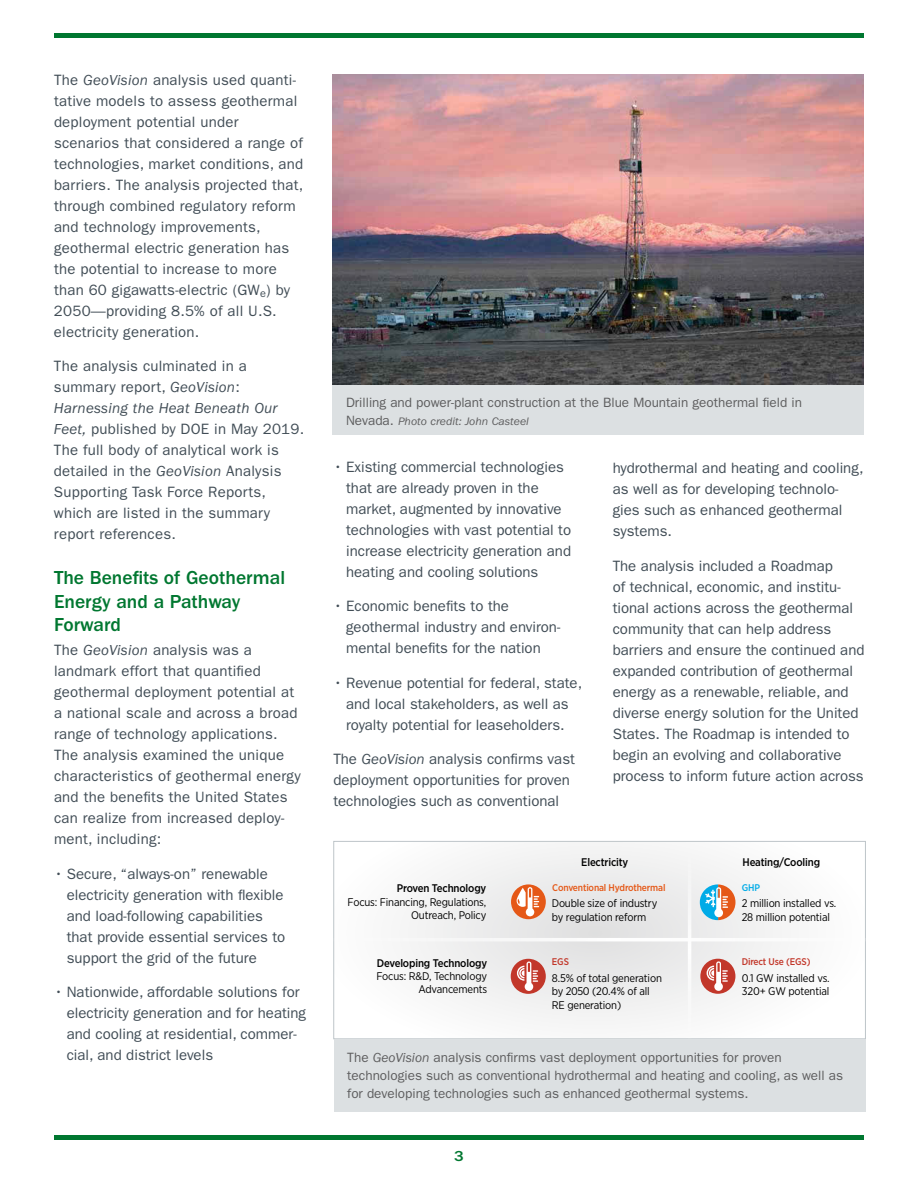
<style>
.page{position:relative;width:918px;height:1188px;background:#fff}
.page>*{position:absolute;margin:0;border:0;box-sizing:border-box;transform-origin:0 0}
.t1{font:500 19.5px/23.2px "ITC Franklin Gothic Std";color:#007730}
.t2{font:15px/21px "ITC Franklin Gothic Std";color:#414d56}
.t3{font:500 15px "ITC Franklin Gothic Std";color:#007730;scale:1.1 1}
.t4{font:13.5px/18px "ITC Franklin Gothic Std";color:#5e5e5f}
.t5{font:italic 11.25px "ITC Franklin Gothic Std";color:#5e5e5f;scale:1.05 1}
.t6{font:11.1px/13.8px "Gotham Narrow";letter-spacing:-.015em;color:#000}
.t7{font:500 11.1px "Gotham Narrow";letter-spacing:-.015em;color:#000}
.t8{font:500 9.75px "Gotham Narrow";letter-spacing:-.015em;color:#e55817}
.t9{font:500 9.75px "Gotham Narrow";letter-spacing:-.015em;color:#c2372a}
.t10{font:500 9.75px "Gotham Narrow";color:#00abe7}
.s1{font-style:italic}
.s2{font-style:normal;font-size:13.5px}
.s3{font-weight:500}
</style>
<div class="page">
<svg style="left:408px;top:846px;width:374px;height:175px"></svg>
<div style="left:333px;top:841px;width:533px;height:198px;border:1px solid #bec5c9"></div>
<div style="left:334px;top:1039px;width:531px;height:73px;background:#dce0e2"></div>
<hr style="left:54px;top:34px;width:810px;height:4px;background:#007730">
<hr style="left:54px;top:1135px;width:810px;height:4px;background:#007730">
<div style="left:333px;top:384px;width:531px;height:51px;background:#dce0e2"></div>
<img style="left:333px;top:75px;width:531px;height:309px">
<hr style="left:688px;top:846px;width:3px;height:193px;background:#fff">
<div style="left:511px;top:959px;width:35px;height:35px;background:#c2372a;border-radius:50%"></div>
<svg style="left:517px;top:962px;width:21px;height:29px"></svg>
<div style="left:700px;top:959px;width:35px;height:35px;background:#c2372a;border-radius:50%"></div>
<svg style="left:707px;top:961px;width:21px;height:30px"></svg>
<svg style="left:511px;top:884px;width:35px;height:35px"></svg>
<svg style="left:517px;top:887px;width:22px;height:29px"></svg>
<svg style="left:700px;top:884px;width:35px;height:36px"></svg>
<hr style="left:334px;top:938px;width:531px;height:3px;background:#fff">
<p class="t2" style="left:54px;top:69px;width:251px">The <span class="s1">GeoVision</span> analysis used quanti&shy;tative models to assess geothermal deployment potential under scenarios that considered a range of technologies, market conditions, and barriers. The analysis projected that, through combined regulatory reform and technology improvements, geothermal electric generation has the potential to increase to more than 60 gigawatts-electric (GW<sub>e</sub>) by 2050—providing 8.5% of all U.S. electricity generation.</p>
<p class="t2" style="left:54px;top:356px;width:252px">The analysis culminated in a summary report, <span class="s1">GeoVision</span>:<br><span class="s1">Harnessing the Heat Beneath Our<br>Feet,</span> published by DOE in May 2019.<br>The full body of analytical work is detailed in the <span class="s1">GeoVision</span> Analysis<br>Supporting Task Force Reports, which are listed in the summary report references.</p>
<h3 class="t1" style="left:54px;top:567px;width:233px">The Benefts of Geothermal<br>Energy and a Pathway<br>Forward</h3>
<p class="t2" style="left:54px;top:640px;width:248px">The <span class="s1">GeoVision</span> analysis was a landmark effort that quantifed geothermal deployment potential at a national scale and across a broad range of technology applications.<br>The analysis examined the unique characteristics of geothermal energy and the benefts the United States can realize from increased deploy&shy;ment, including:</p>
<p class="t2" style="left:67px;top:863px;width:220px;text-indent:-13px">• Secure, “always-on” renewable electricity generation with fexible and load-following capabilities that provide essential services to support the grid of the future</p>
<p class="t2" style="left:67px;top:982px;width:241px;text-indent:-13px">• Nationwide, affordable solutions for electricity generation and for heating and cooling at residential, commer&shy;cial, and district levels</p>
<p class="t4" style="left:346px;top:393px;width:457px">Drilling and power-plant construction at the Blue Mountain geothermal feld in</p>
<p class="t5" style="left:346px;top:415px;width:176px"><span class="s2">Nevada.</span> Photo credit: John Casteel</p>
<p class="t2" style="left:346px;top:456px;width:226px;text-indent:-13px">• Existing commercial technologies that are already proven in the market, augmented by innovative technologies with vast potential to increase electricity generation and heating and cooling solutions</p>
<p class="t2" style="left:346px;top:596px;width:216px;text-indent:-13px">• Economic benefts to the geothermal industry and environ&shy;mental benefts for the nation</p>
<p class="t2" style="left:333px;top:672px;width:250px;text-align:center">• Revenue potential for federal, state, and local stakeholders, as well as royalty potential for leaseholders.</p>
<p class="t2" style="left:333px;top:749px;width:243px">The <span class="s1">GeoVision</span> analysis confrms vast deployment opportunities for proven technologies such as conventional</p>
<p class="t2" style="left:613px;top:458px;width:253px">hydrothermal and heating and cooling, as well as for developing technolo&shy;gies such as enhanced geothermal systems.</p>
<p class="t2" style="left:613px;top:555px;width:253px">The analysis included a Roadmap<br>of technical, economic, and institu&shy;tional actions across the geothermal community that can help address barriers and ensure the continued and expanded contribution of geothermal energy as a renewable, reliable, and diverse energy solution for the United States. The Roadmap is intended to begin an evolving and collaborative process to inform future action across</p>
<p class="t6" style="left:348px;top:882px;width:140px;line-height:13.4px;text-align:right"><span class="s3">Proven Technology<br></span>Focus: Financing, Regulations,<br>Outreach, Policy</p>
<p class="t6" style="left:376px;top:956px;width:112px;line-height:13.4px;text-align:right"><span class="s3">Developing Technology<br></span>Focus: R&amp;D, Technology dvancements</p>
<p class="t7" style="left:581px;top:855px;width:49px">Electricity</p>
<p class="t7" style="left:743px;top:855px;width:79px">Heating/Cooling</p>
<p class="t8" style="left:552px;top:882px;width:115px">Conventional Hydrothermal</p>
<p class="t6" style="left:552px;top:896px;width:107px">Double size of industry by regulation reform</p>
<p class="t10" style="left:748px;top:882px;width:13px">HP</p>
<p class="t6" style="left:742px;top:896px;width:96px">2 million installed vs.<br>28 million potential</p>
<p class="t9" style="left:552px;top:956px;width:19px">E S</p>
<p class="t9" style="left:742px;top:956px;width:70px">Direct Use (E S)</p>
<p class="t6" style="left:552px;top:971px;width:112px">8.5% of total generation by 2050 (20.4% of all<br>RE generation)</p>
<p class="t6" style="left:742px;top:970px;width:89px">0.1 GW installed vs.<br>320+ GW potential</p>
<p class="t4" style="left:347px;top:1048px;width:497px">The <span class="s1">GeoVision</span> analysis confrms vast deployment opportunities for proven technologies such as conventional hydrothermal and heating and cooling, as well as for developing technologies such as enhanced geothermal systems.</p>
<p class="t3" style="left:454px;top:1148px;width:10px">3</p>
</div>
